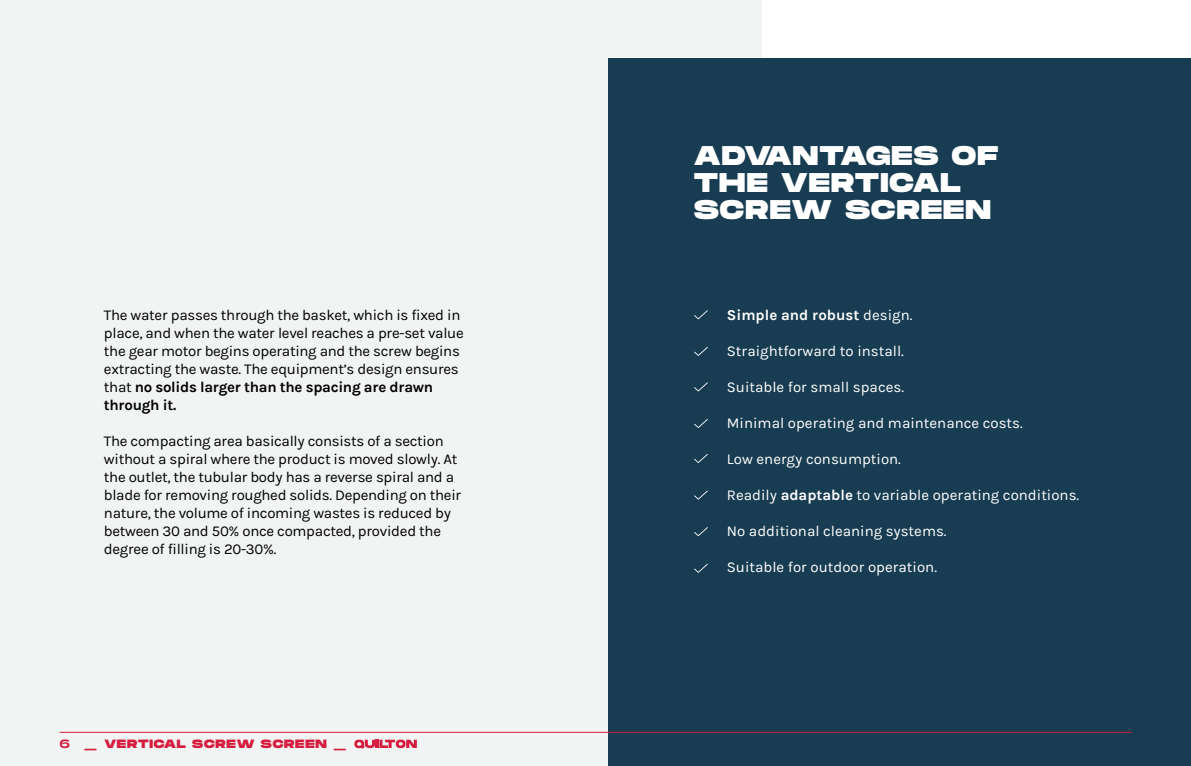
<style>
.page{position:relative;width:1191px;height:766px;background:#fff}
.page>*{position:absolute;margin:0;border:0;box-sizing:border-box;transform-origin:0 0}
.t1{font:800 27px/27px "Monument Extended";letter-spacing:.05em;color:#fff}
.t2{font:15px/18px "Karla";letter-spacing:-.02em;color:#000}
.t3{font:15px "Karla";color:#fff}
.t4{font:700 15px "Karla";color:#fff}
.t5{font:800 12px "Monument Extended";letter-spacing:.07em;color:#d61d3f}
.s1{font-weight:700}
.s2{font-weight:400}
</style>
<div class="page">
<div style="left:0;top:0;width:761px;height:765px;background:#f2f4f4"></div>
<svg style="left:354px;top:739px;width:63px;height:9px"></svg>
<div style="left:608px;top:59px;width:583px;height:706px;background:#183c51"></div>
<svg style="left:694px;top:563px;width:14px;height:9px"></svg>
<svg style="left:694px;top:419px;width:14px;height:9px"></svg>
<svg style="left:694px;top:490px;width:14px;height:9px"></svg>
<svg style="left:694px;top:347px;width:14px;height:9px"></svg>
<svg style="left:694px;top:527px;width:14px;height:9px"></svg>
<svg style="left:694px;top:382px;width:14px;height:9px"></svg>
<svg style="left:694px;top:454px;width:14px;height:9px"></svg>
<svg style="left:694px;top:310px;width:14px;height:9px"></svg>
<hr style="left:60px;top:731px;width:1071px;height:1px;background:#d61d3f">
<p class="t2" style="left:104px;top:306px;width:361px">The water passes through the basket, which is fixed in place, and when the water level reaches a pre-set value the gear motor begins operating and the screw begins extracting the waste. The equipment’s design ensures that <span class="s1">no solids larger than the spacing are drawn through it.</span></p>
<p class="t2" style="left:104px;top:432px;width:359px">The compacting area basically consists of a section without a spiral where the product is moved slowly. At the outlet, the tubular body has a reverse spiral and a blade for removing roughed solids. Depending on their nature, the volume of incoming wastes is reduced by between 30 and 50% once compacted, provided the degree of filling is 20-30%.</p>
<p class="t5" style="left:60px;top:734px;width:289px"><span class="s2">6 _</span> VERTICAL SCREW SCREEN <span class="s2">_</span></p>
<h1 class="t1" style="left:694px;top:141px;width:306px">ADVANTAGES OF<br>THE VERTICAL<br>SCREW SCREEN</h1>
<p class="t4" style="left:727px;top:306px;width:187px">Simple and robust <span class="s2">design.</span></p>
<p class="t3" style="left:727px;top:342px;width:178px">Straightforward to install.</p>
<p class="t3" style="left:727px;top:378px;width:179px">Suitable for small spaces.</p>
<p class="t3" style="left:727px;top:414px;width:297px">Minimal operating and maintenance costs.</p>
<p class="t3" style="left:727px;top:450px;width:176px">Low energy consumption.</p>
<p class="t3" style="left:727px;top:486px;width:354px">Readily <span class="s1">adaptable</span> to variable operating conditions.</p>
<p class="t3" style="left:727px;top:522px;width:221px">No additional cleaning systems.</p>
<p class="t3" style="left:727px;top:558px;width:212px">Suitable for outdoor operation.</p>
</div>
